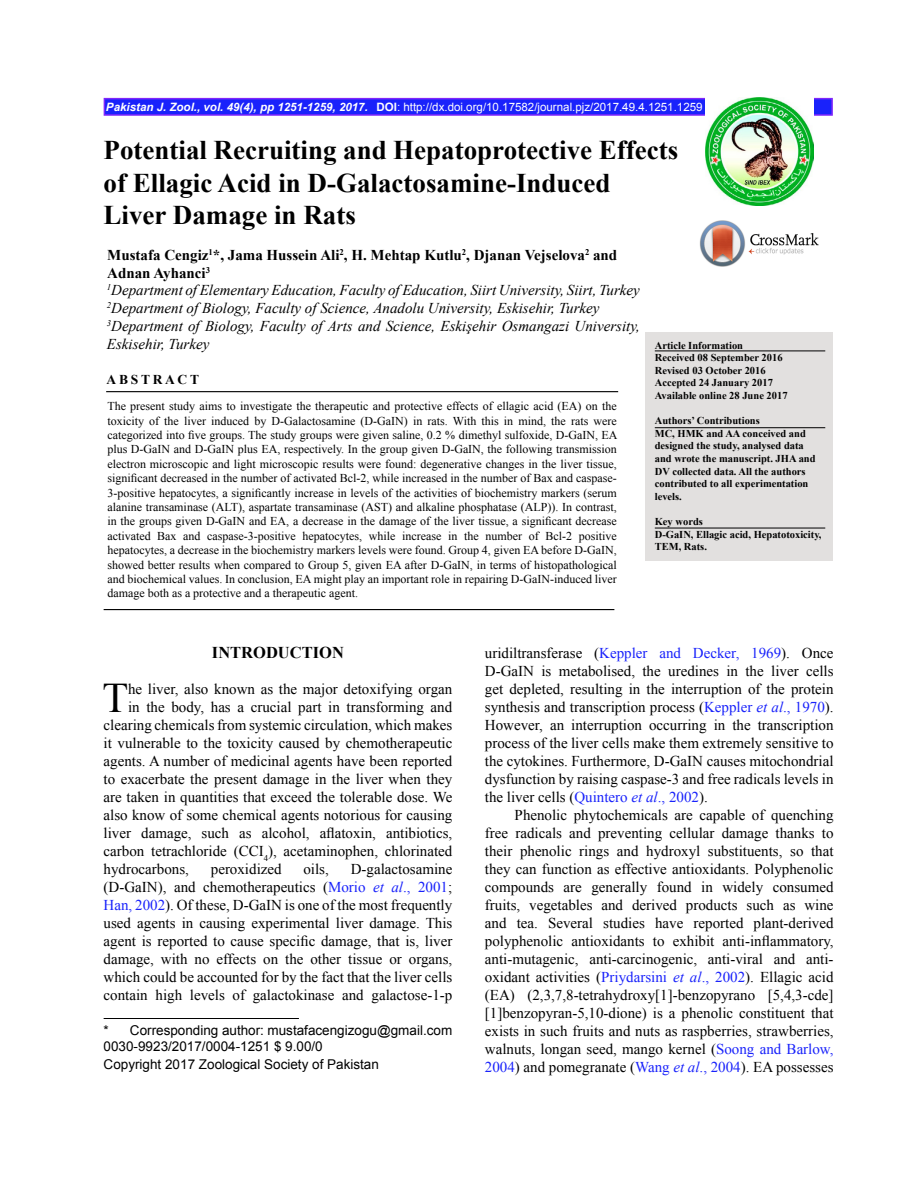
<style>
.page{position:relative;width:918px;height:1188px;background:#fff}
.page>*{position:absolute;margin:0;border:0;box-sizing:border-box;transform-origin:0 0}
.t1{font:42.15px "Times New Roman";color:#000}
.t2{font:700 27px/32.4px "Times New Roman";color:#000}
.t3{font:700 16.5px "Times New Roman";color:#000}
.t4{font:15px/18px "Times New Roman";color:#000;text-align:justify}
.t5{font:italic 15px/18px "Times New Roman";color:#000}
.t6{font:700 15px/18px "Times New Roman";color:#000}
.t7{font:13.5px/16.2px "Arial";color:#000}
.t8{font:700 13.5px "Times New Roman";letter-spacing:.2em;color:#000}
.t9{font:12px/14.4px "Times New Roman";color:#000;text-align:justify}
.t10{font:11.55px "Arial";color:#fff}
.t11{font:700 10.5px/12.6px "Times New Roman";color:#000}
.s1{font-weight:700;font-style:italic}
.s2{font-weight:700}
.s3{color:#1922fb}
.s4{font-style:italic;color:#1922fb}
</style>
<div class="page">
<img style="left:700px;top:221px;width:119px;height:45px">
<div style="left:104px;top:98px;width:729px;height:18px;background:#1922fb;border:2px solid #8027fb"></div>
<img style="left:706px;top:98px;width:108px;height:108px">
<div style="left:646px;top:332px;width:187px;height:229px;background:#e2e0df"></div>
<hr style="left:655px;top:427px;width:170px;height:1px;background:#000">
<hr style="left:655px;top:528px;width:170px;height:1px;background:#000">
<hr style="left:106px;top:391px;width:512px;height:1px;background:#000">
<hr style="left:104px;top:609px;width:510px;height:1px;background:#000">
<hr style="left:655px;top:351px;width:170px;height:1px;background:#000">
<hr style="left:104px;top:1018px;width:195px;height:1px;background:#000">
<p class="t10" style="left:106px;top:99px;width:598px"><span class="s1">Pakistan J. Zool., vol. 49(4), pp 1251-1259, 2017.</span> <span class="s2">DOI</span>: http://dx.doi.org/10.17582/journal.pjz/2017.49.4.1251.1259</p>
<h2 class="t2" style="left:104px;top:134px;width:576px">Potential Recruiting and Hepatoprotective Effects of Ellagic Acid in D-Galactosamine-Induced<br>Liver Damage in Rats</h2>
<p class="t6" style="left:107px;top:246px;width:512px">Mustafa Cengiz<sup>1</sup>*, Jama Hussein Ali<sup>2</sup>, H. Mehtap Kutlu<sup>2</sup>, Djanan Vejselova<sup>2</sup> and<br>Adnan Ayhanci<sup>3</sup></p>
<p class="t5" style="left:107px;top:281px;width:535px"><sup>1</sup>Department of Elementary Education, Faculty of Education, Siirt University, Siirt, Turkey <sup>2</sup>Department of Biology, Faculty of Science, Anadolu University, Eskisehir, Turkey <sup>3</sup>Department of Biology, Faculty of Arts and Science, Eskişehir Osmangazi University, Eskisehir, Turkey</p>
<p class="t11" style="left:655px;top:339px;width:134px">Article Information<br>Received 08 September 2016<br>Revised 03 October 2016<br>Accepted 24 January 2017<br>Available online 28 June 2017</p>
<p class="t11" style="left:655px;top:414px;width:162px">Authors’ Contributions<br>MC, HMK and AA conceived and designed the study, analysed data and wrote the manuscript. JHA and<br>DV collected data. All the authors contributed to all experimentation levels.</p>
<p class="t11" style="left:655px;top:515px;width:168px">Key words<br>D-GaIN, Ellagic acid, Hepatotoxicity,<br>TEM, Rats.</p>
<p class="t8" style="left:107px;top:370px;width:94px">ABSTRACT</p>
<p class="t9" style="left:107px;top:399px;width:512px">The present study aims to investigate the therapeutic and protective effects of ellagic acid (EA) on the toxicity of the liver induced by D-Galactosamine (D-GaIN) in rats. With this in mind, the rats were categorized into five groups. The study groups were given saline, 0.2 % dimethyl sulfoxide, D-GaIN, EA plus D-GaIN and D-GaIN plus EA, respectively. In the group given D-GaIN, the following transmission electron microscopic and light microscopic results were found: degenerative changes in the liver tissue, significant decreased in the number of activated Bcl-2, while increased in the number of Bax and caspase-3-positive hepatocytes, a significantly increase in levels of the activities of biochemistry markers (serum alanine transaminase (ALT), aspartate transaminase (AST) and alkaline phosphatase (ALP)). In contrast, in the groups given D-GaIN and EA, a decrease in the damage of the liver tissue, a significant decrease activated Bax and caspase-3-positive hepatocytes, while increase in the number of Bcl-2 positive hepatocytes, a decrease in the biochemistry markers levels were found. Group 4, given EA before D-GaIN, showed better results when compared to Group 5, given EA after D-GaIN, in terms of histopathological and biochemical values. In conclusion, EA might play an important role in repairing D-GaIN-induced liver damage both as a protective and a therapeutic agent.</p>
<p class="t3" style="left:212px;top:641px;width:134px">INTRODUCTION</p>
<h1 class="t1" style="left:102px;top:670px;width:27px">T</h1>
<p class="t4" style="left:128px;top:680px;width:326px">he liver, also known as the major detoxifying organ</p>
<p class="t4" style="left:128px;top:698px;width:326px">in the body, has a crucial part in transforming and</p>
<p class="t4" style="left:104px;top:716px;width:350px">clearing chemicals from systemic circulation, which makes</p>
<p class="t4" style="left:104px;top:734px;width:350px">it vulnerable to the toxicity caused by chemotherapeutic</p>
<p class="t4" style="left:104px;top:752px;width:350px">agents. A number of medicinal agents have been reported</p>
<p class="t4" style="left:104px;top:770px;width:350px">to exacerbate the present damage in the liver when they</p>
<p class="t4" style="left:104px;top:788px;width:350px">are taken in quantities that exceed the tolerable dose. We</p>
<p class="t4" style="left:104px;top:806px;width:350px">also know of some chemical agents notorious for causing</p>
<p class="t4" style="left:104px;top:824px;width:350px">liver damage, such as alcohol, aflatoxin, antibiotics,</p>
<p class="t4" style="left:104px;top:842px;width:350px">carbon tetrachloride (CCI<sub>4</sub>), acetaminophen, chlorinated</p>
<p class="t4" style="left:104px;top:860px;width:87px">hydrocarbons,</p>
<p class="t4" style="left:211px;top:860px;width:72px">peroxidized</p>
<p class="t4" style="left:303px;top:860px;width:27px">oils,</p>
<p class="t4" style="left:104px;top:860px;width:350px;text-indent:247px">D-galactosamine (D-GaIN), and chemotherapeutics (<span class="s3">Morio</span> <span class="s4">et al</span><span class="s3">., 2001</span>; <span class="s3">Han, 2002</span>). Of these, D-GaIN is one of the most frequently used agents in causing experimental liver damage. This agent is reported to cause specific damage, that is, liver damage, with no effects on the other tissue or organs, which could be accounted for by the fact that the liver cells contain high levels of galactokinase and galactose-1-p</p>
<p class="t7" style="left:104px;top:1022px;width:350px">* Corresponding author: mustafacengizogu@gmail.com<br>0030-9923/2017/0004-1251 $ 9.00/0</p>
<p class="t7" style="left:104px;top:1056px;width:277px">Copyright 2017 Zoological Society of Pakistan</p>
<p class="t4" style="left:485px;top:643px;width:350px">uridiltransferase (<span class="s3">Keppler and Decker, 1969</span>). Once D-GaIN is metabolised, the uredines in the liver cells get depleted, resulting in the interruption of the protein synthesis and transcription process (<span class="s3">Keppler</span> <span class="s4">et al</span><span class="s3">., 1970</span>).<br>However, an interruption occurring in the transcription process of the liver cells make them extremely sensitive to the cytokines. Furthermore, D-GaIN causes mitochondrial dysfunction by raising caspase-3 and free radicals levels in the liver cells (<span class="s3">Quintero</span> <span class="s4">et al</span><span class="s3">., 2002</span>).</p>
<p class="t4" style="left:485px;top:805px;width:350px;text-indent:30px">Phenolic phytochemicals are capable of quenching free radicals and preventing cellular damage thanks to their phenolic rings and hydroxyl substituents, so that they can function as effective antioxidants. Polyphenolic compounds are generally found in widely consumed fruits, vegetables and derived products such as wine and tea. Several studies have reported plant-derived polyphenolic antioxidants to exhibit anti-inflammatory, anti-mutagenic, anti-carcinogenic, anti-viral and anti&shy;oxidant activities (<span class="s3">Priydarsini</span> <span class="s4">et al</span><span class="s3">., 2002</span>). Ellagic acid (EA) (2,3,7,8-tetrahydroxy[1]-benzopyrano [5,4,3-cde] [1]benzopyran-5,10-dione) is a phenolic constituent that exists in such fruits and nuts as raspberries, strawberries, walnuts, longan seed, mango kernel (<span class="s3">Soong and Barlow, 2004</span>) and pomegranate (<span class="s3">Wang</span> <span class="s4">et al</span><span class="s3">., 2004</span>). EA possesses</p>
</div>
